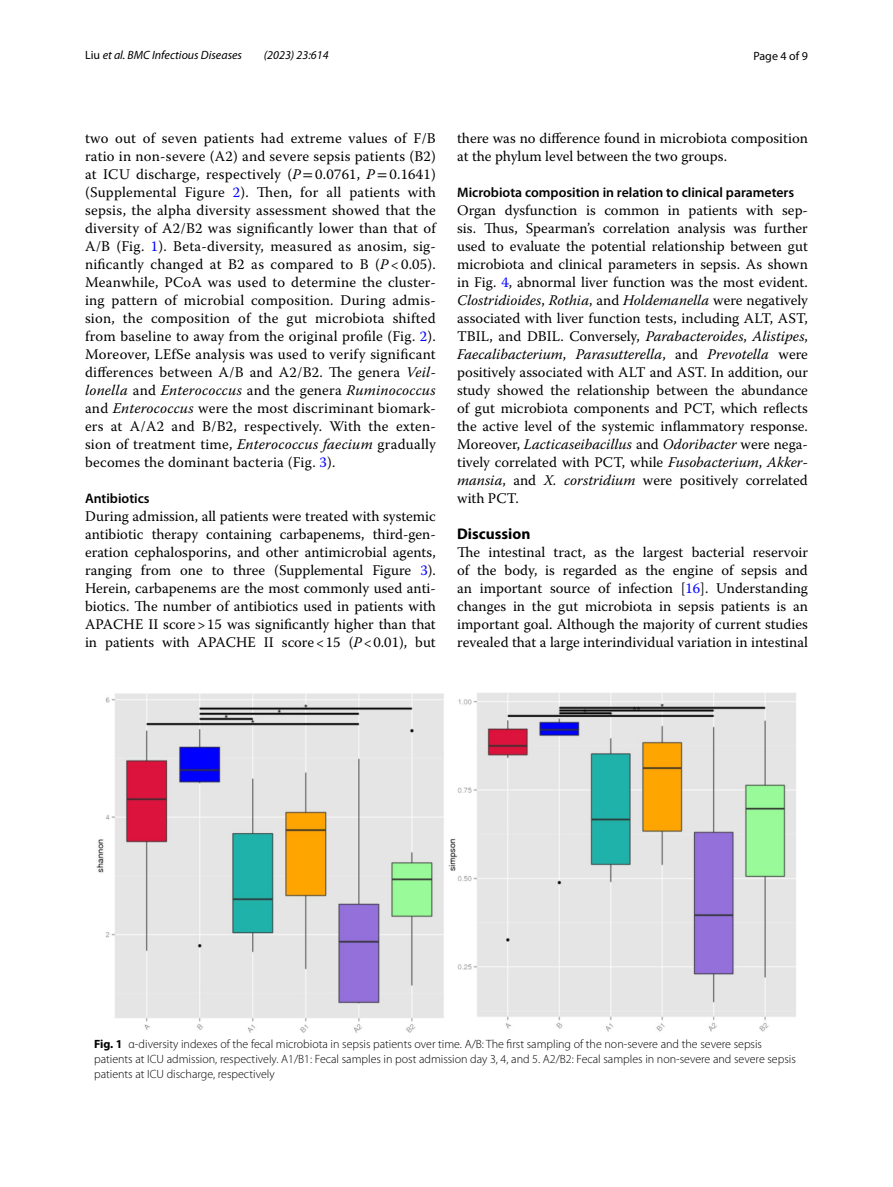
<style>
.page{position:relative;width:893px;height:1187px;background:#fff}
.page>*{position:absolute;margin:0;border:0;box-sizing:border-box;transform-origin:0 0}
.t1{font:700 15.45px "Myriad Pro";color:#000}
.t2{font:14.7px/18px "Warnock Pro";color:#000;text-align:justify}
.t3{font:600 13.8px "Myriad Pro";color:#000}
.t4{font:300 12px/15px "Myriad Pro";color:#000}
.t5{font:italic 12px "Myriad Pro";color:#000}
.t6{font:12px "Myriad Pro";color:#000}
.s1{font-style:normal}
.s2{font-style:italic}
.s3{font-family:"STIX"}
.s4{color:#00f}
.s5{font-weight:700}
</style>
<div class="page">
<img style="left:96px;top:693px;width:700px;height:339px">
<p class="t5" style="left:85px;top:48px;width:159px"><span class="s1">Liu</span> et al. BMC Infectious Diseases</p>
<p class="t5" style="left:264px;top:48px;width:66px">(2023) 23:614</p>
<p class="t6" style="left:753px;top:48px;width:56px">Page 4 of 9</p>
<p class="t2" style="left:85px;top:128px;width:352px">two out of seven patients had extreme values of F/B ratio in non-severe (A2) and severe sepsis patients (B2) at ICU discharge, respectively (<span class="s2">P</span><span class="s3">=</span>0.0761, <span class="s2">P</span><span class="s3">=</span>0.1641) (Supplemental Figure <span class="s4">2</span>). Then, for all patients with sepsis, the alpha diversity assessment showed that the diversity of A2/B2 was significantly lower than that of A/B (Fig. <span class="s4">1</span>). Beta-diversity, measured as anosim, sig&shy;nificantly changed at B2 as compared to B (<span class="s2">P</span> &lt; 0.05).<br>Meanwhile, PCoA was used to determine the cluster&shy;ing pattern of microbial composition. During admis&shy;sion, the composition of the gut microbiota shifted from baseline to away from the original profile (Fig. <span class="s4">2</span>).<br>Moreover, LEfSe analysis was used to verify significant differences between A/B and A2/B2. The genera <span class="s2">Veil&shy;lonella</span> and <span class="s2">Enterococcus</span> and the genera <span class="s2">Ruminococcus </span>and <span class="s2">Enterococcus</span> were the most discriminant biomark&shy;ers at A/A2 and B/B2, respectively. With the exten&shy;sion of treatment time, <span class="s2">Enterococcus faecium</span> gradually becomes the dominant bacteria (Fig. <span class="s4">3</span>).</p>
<p class="t3" style="left:85px;top:489px;width:66px">Antibiotics</p>
<p class="t2" style="left:85px;top:506px;width:352px">During admission, all patients were treated with systemic antibiotic therapy containing carbapenems, third-gen&shy;eration cephalosporins, and other antimicrobial agents, ranging from one to three (Supplemental Figure <span class="s4">3</span>).<br>Herein, carbapenems are the most commonly used anti&shy;biotics. The number of antibiotics used in patients with APACHE II score&gt;15 was significantly higher than that in patients with APACHE II score&lt;15 (<span class="s2">P</span>&lt;0.01), but</p>
<p class="t2" style="left:457px;top:128px;width:352px">there was no difference found in microbiota composition at the phylum level between the two groups.</p>
<p class="t3" style="left:457px;top:183px;width:339px">Microbiota composition in relation to clinical parameters</p>
<p class="t2" style="left:457px;top:200px;width:352px">Organ dysfunction is common in patients with sep&shy;sis. Thus, Spearman’s correlation analysis was further used to evaluate the potential relationship between gut microbiota and clinical parameters in sepsis. As shown in Fig. <span class="s4">4</span>, abnormal liver function was the most evident.<br><span class="s2">Clostridioides</span>, <span class="s2">Rothia</span>, and <span class="s2">Holdemanella</span> were negatively associated with liver function tests, including ALT, AST, TBIL, and DBIL. Conversely, <span class="s2">Parabacteroides</span>, <span class="s2">Alistipes</span>, <span class="s2">Faecalibacterium</span>, <span class="s2">Parasutterella</span>, and <span class="s2">Prevotella</span> were positively associated with ALT and AST. In addition, our study showed the relationship between the abundance of gut microbiota components and PCT, which reflects the active level of the systemic inflammatory response.<br>Moreover, <span class="s2">Lacticaseibacillus</span> and <span class="s2">Odoribacter</span> were nega&shy;tively correlated with PCT, while <span class="s2">Fusobacterium</span>, <span class="s2">Akker&shy;mansia</span>, and <span class="s2">X. corstridium</span> were positively correlated with PCT.</p>
<p class="t1" style="left:457px;top:523px;width:75px">Discussion</p>
<p class="t2" style="left:457px;top:542px;width:352px">The intestinal tract, as the largest bacterial reservoir of the body, is regarded as the engine of sepsis and an important source of infection [<span class="s4">16</span>]. Understanding changes in the gut microbiota in sepsis patients is an important goal. Although the majority of current studies revealed that a large interindividual variation in intestinal</p>
<p class="t4" style="left:94px;top:1036px;width:703px"><span class="s5">Fig. 1</span> α-diversity indexes of the fecal microbiota in sepsis patients over time. A/B: The first sampling of the non-severe and the severe sepsis patients at ICU admission, respectively. A1/B1: Fecal samples in post admission day 3, 4, and 5. A2/B2: Fecal samples in non-severe and severe sepsis patients at ICU discharge, respectively</p>
</div>
